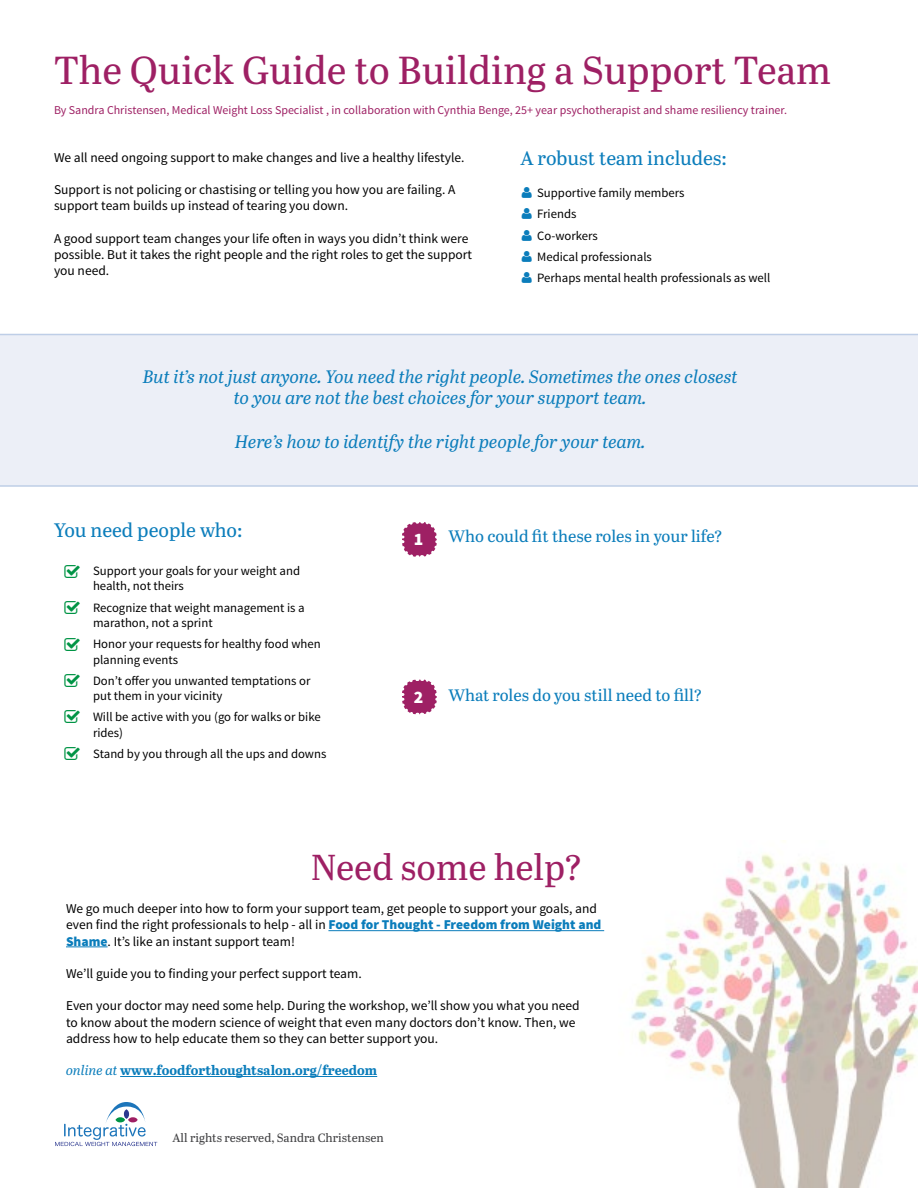
<style>
.page{position:relative;width:918px;height:1188px;background:#fff}
.page>*{position:absolute;margin:0;border:0;box-sizing:border-box;transform-origin:0 0}
.t1{font:39px "Abril Text";color:#9e2064}
.t2{font:36px "Abril Text";color:#9e2064}
.t3{font:19.5px "Abril Text";color:#0b7dbb}
.t4{font:italic 18px/21.6px "Abril Text";color:#0b7dbb;text-align:center}
.t5{font:900 17.7px "Source Sans Pro";color:#fff}
.t6{font:16.5px "Abril Text";color:#0b7dbb}
.t7{font:13.5px/16.2px "Source Sans Pro";color:#000}
.t8{font:700 13.5px "Abril Text";color:#0b7dbb}
.t9{font:12.75px/15.3px "Source Sans Pro";color:#000}
.t10{font:12px "Source Sans Pro";color:#9e2064}
.t11{font:12px "Abril Text";color:#404042}
.s1{font-weight:900;color:#0b7dbb}
.s2{font-weight:400;font-style:italic}
</style>
<div class="page">
<svg style="left:55px;top:1102px;width:102px;height:44px"></svg>
<img style="left:631px;top:840px;width:287px;height:348px">
<hr style="left:328px;top:930px;width:276px;height:1px;background:#0b7dbb">
<hr style="left:66px;top:947px;width:42px;height:1px;background:#0b7dbb">
<hr style="left:120px;top:1076px;width:257px;height:1px;background:#0b7dbb">
<svg style="left:402px;top:522px;width:35px;height:35px"></svg>
<svg style="left:402px;top:679px;width:35px;height:36px"></svg>
<div style="left:0;top:334px;width:918px;height:153px;background:#eceff7"></div>
<h1 class="t1" style="left:54px;top:42px;width:779px">The Quick Guide to Building a Support Team</h1>
<p class="t10" style="left:54px;top:103px;width:734px">By Sandra Christensen, Medical Weight Loss Specialist , in collaboration with Cynthia Benge, 25+ year psychotherapist and shame resiliency trainer.</p>
<p class="t7" style="left:54px;top:149px;width:412px">We all need ongoing support to make changes and live a healthy lifestyle.</p>
<p class="t7" style="left:54px;top:182px;width:403px">Support is not policing or chastising or telling you how you are failing. A support team builds up instead of tearing you down.</p>
<p class="t7" style="left:54px;top:230px;width:420px">A good support team changes your life often in ways you didn’t think were possible. But it takes the right people and the right roles to get the support you need.</p>
<h3 class="t3" style="left:520px;top:144px;width:208px">A robust team includes:</h3>
<p class="t9" style="left:537px;top:182px;width:235px;line-height:21.3px">Supportive family members<br>Friends<br>Co-workers<br>Medical professionals<br>Perhaps mental health professionals as well</p>
<h3 class="t4" style="left:143px;top:365px;width:596px">But it’s not just anyone. You need the right people. Sometimes the ones closest to you are not the best choices for your support team.</h3>
<h3 class="t4" style="left:235px;top:430px;width:412px">Here’s how to identify the right people for your team.</h3>
<h3 class="t3" style="left:54px;top:516px;width:190px">You need people who:</h3>
<p class="t6" style="left:448px;top:525px;width:276px">Who could fit these roles in your life?</p>
<h3 class="t5" style="left:414px;top:528px;width:11px">1</h3>
<p class="t9" style="left:93px;top:563px;width:209px">Support your goals for your weight and health, not theirs</p>
<p class="t9" style="left:93px;top:600px;width:213px">Recognize that weight management is a marathon, not a sprint</p>
<p class="t9" style="left:93px;top:637px;width:229px">Honor your requests for healthy food when planning events</p>
<p class="t9" style="left:93px;top:673px;width:219px">Don’t offer you unwanted temptations or put them in your vicinity</p>
<p class="t9" style="left:93px;top:710px;width:229px">Will be active with you (go for walks or bike rides)</p>
<p class="t9" style="left:93px;top:746px;width:235px">Stand by you through all the ups and downs</p>
<h3 class="t5" style="left:414px;top:685px;width:11px">2</h3>
<p class="t6" style="left:448px;top:683px;width:255px">What roles do you still need to fill?</p>
<h2 class="t2" style="left:310px;top:841px;width:274px">Need some help?</h2>
<p class="t7" style="left:66px;top:901px;width:537px">We go much deeper into how to form your support team, get people to support your goals, and even find the right professionals to help - all in <span class="s1">Food for Thought - Freedom from Weight and<br>Shame</span>. It’s like an instant support team!</p>
<p class="t7" style="left:66px;top:966px;width:297px">We’ll guide you to finding your perfect support team.</p>
<p class="t7" style="left:66px;top:998px;width:515px">Even your doctor may need some help. During the workshop, we’ll show you what you need to know about the modern science of weight that even many doctors don’t know. Then, we address how to help educate them so they can better support you.</p>
<p class="t8" style="left:66px;top:1060px;width:313px"><span class="s2">online at</span> www.foodforthoughtsalon.org/freedom</p>
<p class="t11" style="left:172px;top:1129px;width:213px">All rights reserved, Sandra Christensen</p>
</div>
